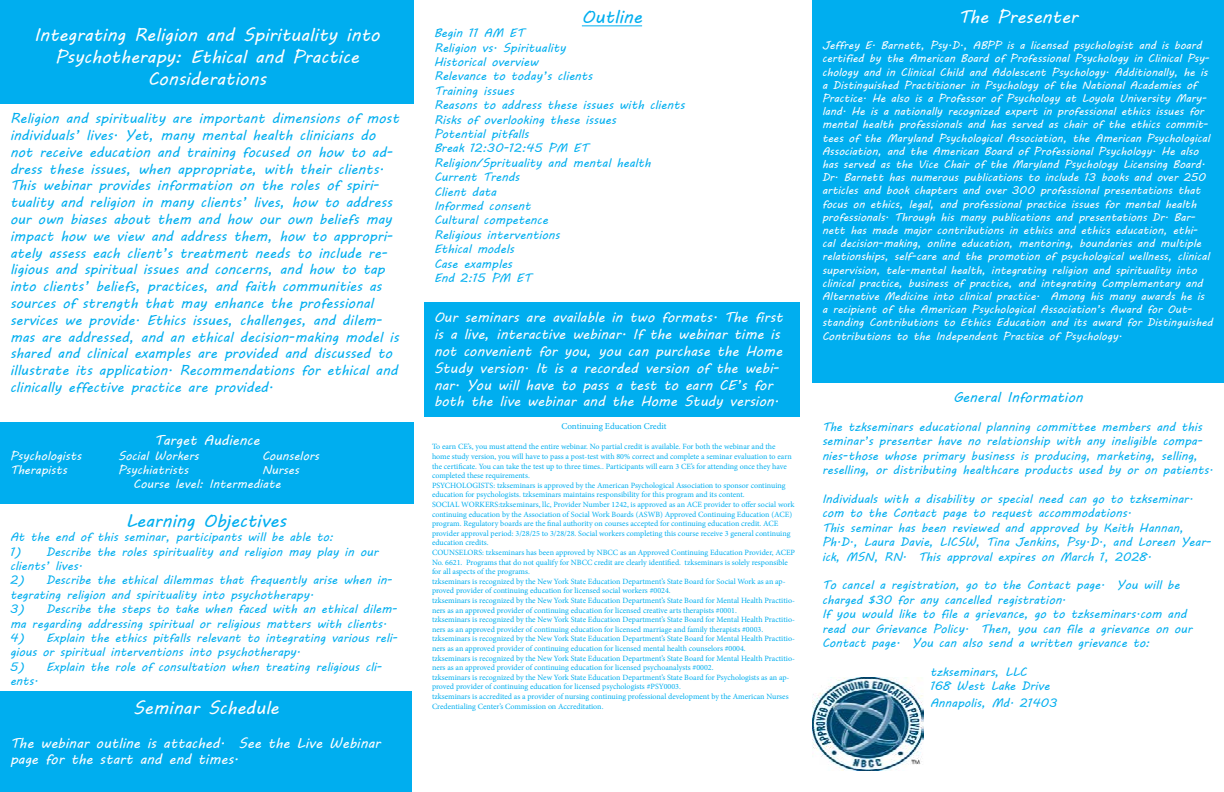
<style>
.page{position:relative;width:1224px;height:792px;background:#fff}
.page>*{position:absolute;margin:0;border:0;box-sizing:border-box;transform-origin:0 0}
.t1{font:18px/21.6px "MV Boli";color:#fff;text-align:center}
.t2{font:18px "MV Boli";color:#00aeef}
.t3{font:14px/16.8px "MV Boli";color:#00aeef}
.t4{font:14px/16.8px "MV Boli";color:#fff}
.t5{font:12px/14.4px "MV Boli";color:#00aeef}
.t6{font:12px/14.4px "MV Boli";color:#fff}
.t7{font:11px/13.2px "MV Boli";color:#fff}
.t8{font:9px "Minion Pro";color:#00aeef}
.t9{font:8px/9.6px "Minion Pro";color:#00aeef}
</style>
<div class="page">
<div style="left:0;top:0;width:414px;height:103px;background:#00aeef"></div>
<div style="left:0;top:422px;width:414px;height:82px;background:#00aeef"></div>
<div style="left:0;top:691px;width:412px;height:101px;background:#00aeef"></div>
<hr style="left:582px;top:25px;width:60px;height:1px;background:#00aeef">
<div style="left:812px;top:0;width:412px;height:382px;background:#00aeef"></div>
<div style="left:424px;top:302px;width:376px;height:114px;background:#00aeef"></div>
<img style="left:812px;top:677px;width:112px;height:94px">
<h1 class="t1" style="left:34px;top:24px;width:347px">Integrating Religion and Spirituality into<br>Psychotherapy: Ethical and Practice<br>Considerations</h1>
<p class="t3" style="left:10px;top:110px;width:391px">Religion and spirituality are important dimensions of most individuals’ lives. Yet, many mental health clinicians do not receive education and training focused on how to ad&shy;dress these issues, when appropriate, with their clients.<br>This webinar provides information on the roles of spiri&shy;tuality and religion in many clients’ lives, how to address our own biases about them and how our own beliefs may impact how we view and address them, how to appropri&shy;ately assess each client’s treatment needs to include re&shy;ligious and spiritual issues and concerns, and how to tap into clients’ beliefs, practices, and faith communities as sources of strength that may enhance the professional services we provide. Ethics issues, challenges, and dilem&shy;mas are addressed, and an ethical decision-making model is shared and clinical examples are provided and discussed to illustrate its application. Recommendations for ethical and clinically effective practice are provided.</p>
<h2 class="t4" style="left:154px;top:432px;width:107px">Target Audience</h2>
<h3 class="t6" style="left:10px;top:448px;width:73px">Psychologists</h3>
<h3 class="t6" style="left:118px;top:448px;width:82px">Social Workers</h3>
<h3 class="t6" style="left:262px;top:448px;width:59px">Counselors</h3>
<h3 class="t6" style="left:10px;top:462px;width:59px">Therapists</h3>
<h3 class="t6" style="left:118px;top:462px;width:72px">Psychiatrists</h3>
<h3 class="t6" style="left:133px;top:462px;width:167px;text-indent:129px">Nurses<br>Course level: Intermediate</h3>
<h1 class="t2" style="left:126px;top:508px;width:162px">Learning Objectives</h1>
<h3 class="t5" style="left:10px;top:530px;width:325px">At the end of this seminar, participants will be able to:</h3>
<h3 class="t5" style="left:10px;top:544px;width:370px">1) Describe the roles spirituality and religion may play in our clients’ lives.</h3>
<h3 class="t5" style="left:10px;top:573px;width:384px">2) Describe the ethical dilemmas that frequently arise when in&shy;tegrating religion and spirituality into psychotherapy.</h3>
<h3 class="t5" style="left:10px;top:602px;width:389px">3) Describe the steps to take when faced with an ethical dilem&shy;ma regarding addressing spiritual or religious matters with clients.</h3>
<h3 class="t5" style="left:10px;top:630px;width:389px">4) Explain the ethics pitfalls relevant to integrating various reli&shy;gious or spiritual interventions into psychotherapy.</h3>
<h3 class="t5" style="left:10px;top:659px;width:374px">5) Explain the role of consultation when treating religious cli&shy;ents.</h3>
<h1 class="t1" style="left:133px;top:697px;width:147px">Seminar Schedule</h1>
<h2 class="t4" style="left:10px;top:734px;width:372px">The webinar outline is attached. See the Live Webinar page for the start and end times.</h2>
<h1 class="t2" style="left:582px;top:4px;width:62px">Outline</h1>
<p class="t5" style="left:434px;top:26px;width:252px">Begin 11 AM ET<br>Religion vs. Spirituality<br>Historical overview<br>Relevance to today’s clients<br>Training issues<br>Reasons to address these issues with clients<br>Risks of overlooking these issues<br>Potential pitfalls<br>Break 12:30-12:45 PM ET<br>Religion/Sprituality and mental health<br>Current Trends<br>Client data<br>Informed consent<br>Cultural competence<br>Religious interventions<br>Ethical models<br>Case examples<br>End 2:15 PM ET</p>
<p class="t4" style="left:434px;top:309px;width:350px">Our seminars are available in two formats. The first is a live, interactive webinar. If the webinar time is not convenient for you, you can purchase the Home Study version. It is a recorded version of the webi&shy;nar. You will have to pass a test to earn CE’s for both the live webinar and the Home Study version.</p>
<p class="t8" style="left:561px;top:420px;width:107px">Continuing Education Credit</p>
<p class="t9" style="left:432px;top:442px;width:365px">To earn CE’s, you must attend the entire webinar. No partial credit is available. For both the webinar and the home study version, you will have to pass a post-test with 80% correct and complete a seminar evaluation to earn the certificate. You can take the test up to three times.. Participants will earn 3 CE’s for attending once they have completed these requirements.<br>PSYCHOLOGISTS: tzkseminars is approved by the American Psychological Association to sponsor continuing education for psychologists. tzkseminars maintains responsibility for this program and its content.<br>SOCIAL WORKERS:tzkseminars, llc, Provider Number 1242, is approved as an ACE provider to offer social work continuing education by the Association of Social Work Boards (ASWB) Approved Continuing Education (ACE) program. Regulatory boards are the final authority on courses accepted for continuing education credit. ACE provider approval period: 3/28/25 to 3/28/28. Social workers completing this course receive 3 general continuing education credits.<br>COUNSELORS: tzkseminars has been approved by NBCC as an Approved Continuing Education Provider, ACEP No. 6621. Programs that do not qualify for NBCC credit are clearly identified. tzkseminars is solely responsible for all aspects of the programs.<br>tzkseminars is recognized by the New York State Education Department’s State Board for Social Work as an ap&shy;proved provider of continuing education for licensed social workers #0024.<br>tzkseminars is recognized by the New York State Education Department’s State Board for Mental Health Practitio&shy;ners as an approved provider of continuing education for licensed creative arts therapists #0001.<br>tzkseminars is recognized by the New York State Education Department’s State Board for Mental Health Practitio&shy;ners as an approved provider of continuing education for licensed marriage and family therapists #0003. tzkseminars is recognized by the New York State Education Department’s State Board for Mental Health Practitio&shy;ners as an approved provider of continuing education for licensed mental health counselors #0004.<br>tzkseminars is recognized by the New York State Education Department’s State Board for Mental Health Practitio&shy;ners as an approved provider of continuing education for licensed psychoanalysts #0002.<br>tzkseminars is recognized by the New York State Education Department’s State Board for Psychologists as an ap&shy;proved provider of continuing education for licensed psychologists #PSY0003.<br>tzkseminars is accredited as a provider of nursing continuing professional development by the American Nurses Credentialing Center’s Commission on Accreditation.</p>
<h1 class="t1" style="left:958px;top:6px;width:121px">The Presenter</h1>
<p class="t7" style="left:822px;top:39px;width:392px">Jeffrey E. Barnett, Psy.D., ABPP is a licensed psychologist and is board certified by the American Board of Professional Psychology in Clinical Psy&shy;chology and in Clinical Child and Adolescent Psychology. Additionally, he is a Distinguished Practitioner in Psychology of the National Academies of Practice. He also is a Professor of Psychology at Loyola University Mary&shy;land. He is a nationally recognized expert in professional ethics issues for mental health professionals and has served as chair of the ethics commit&shy;tees of the Maryland Psychological Association, the American Psychological Association, and the American Board of Professional Psychology. He also has served as the Vice Chair of the Maryland Psychology Licensing Board.<br>Dr. Barnett has numerous publications to include 13 books and over 250 articles and book chapters and over 300 professional presentations that focus on ethics, legal, and professional practice issues for mental health professionals. Through his many publications and presentations Dr. Bar&shy;nett has made major contributions in ethics and ethics education, ethi&shy;cal decision-making, online education, mentoring, boundaries and multiple relationships, self-care and the promotion of psychological wellness, clinical supervision, tele-mental health, integrating religion and spirituality into clinical practice, business of practice, and integrating Complementary and Alternative Medicine into clinical practice. Among his many awards he is<br>a recipient of the American Psychological Association’s Award for Out&shy;standing Contributions to Ethics Education and its award for Distinguished Contributions to the Independent Practice of Psychology.</p>
<h2 class="t3" style="left:953px;top:389px;width:131px">General Information</h2>
<p class="t5" style="left:822px;top:419px;width:393px">The tzkseminars educational planning committee members and this seminar’s presenter have no relationship with any ineligible compa&shy;nies-those whose primary business is producing, marketing, selling, reselling, or distributing healthcare products used by or on patients.</p>
<p class="t5" style="left:822px;top:491px;width:391px">Individuals with a disability or special need can go to tzkseminar. com to the Contact page to request accommodations.<br>This seminar has been reviewed and approved by Keith Hannan, Ph.D., Laura Davie, LICSW, Tina Jenkins, Psy.D., and Loreen Year&shy;ick, MSN, RN. This approval expires on March 1, 2028.</p>
<p class="t5" style="left:822px;top:578px;width:372px">To cancel a registration, go to the Contact page. You will be charged $30 for any cancelled registration.<br>If you would like to file a grievance, go to tzkseminars.com and read our Grievance Policy. Then, you can file a grievance on our Contact page. You can also send a written grievance to:</p>
<h3 class="t5" style="left:930px;top:664px;width:121px">tzkseminars, LLC<br>168 West Lake Drive</h3>
<h3 class="t5" style="left:930px;top:695px;width:129px">Annapolis, Md. 21403</h3>
</div>
